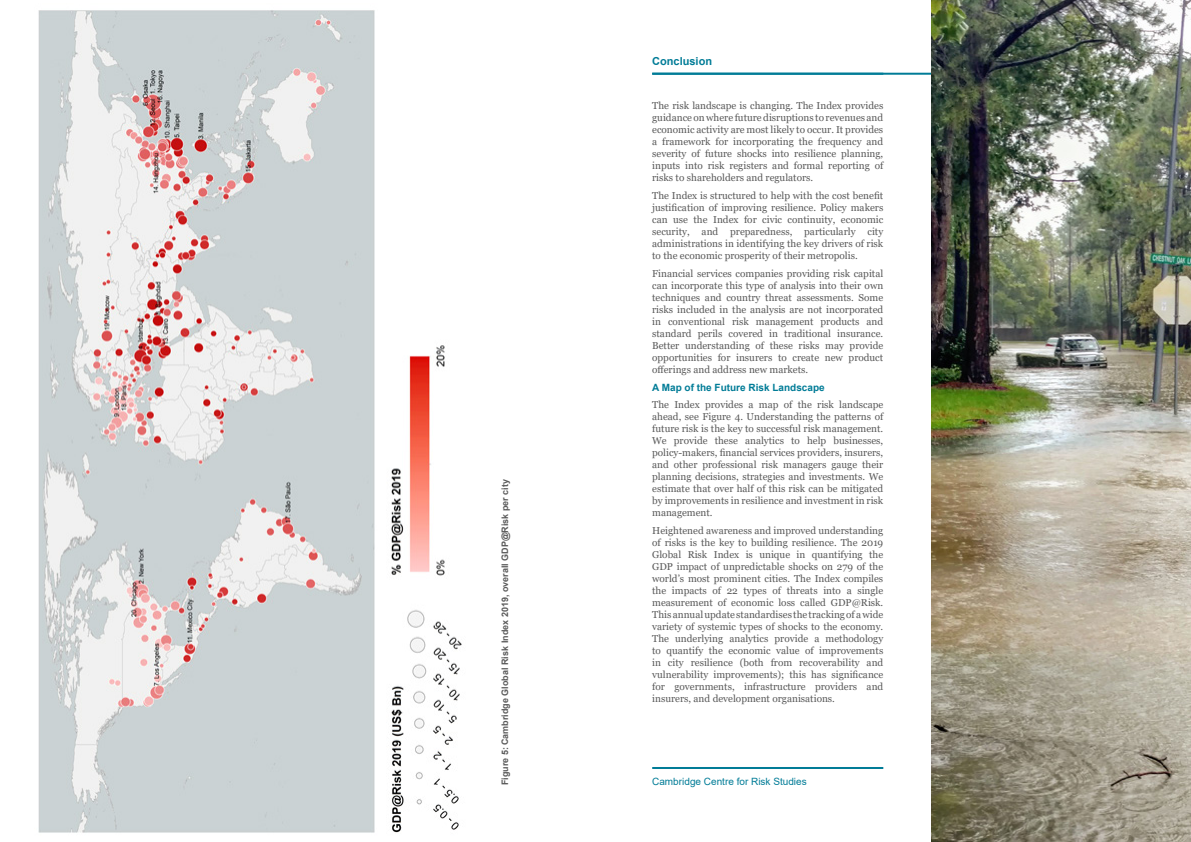
<style>
.page{position:relative;width:1191px;height:842px;background:#fff}
.page>*{position:absolute;margin:0;border:0;box-sizing:border-box;transform-origin:0 0}
.t1{font:700 11px "Arial";color:#007c97}
.t2{font:10px/12px "Georgia";color:#5a5a5a;text-align:justify}
.t3{font:10px "Arial";color:#007c97}
.t4{font:700 10px "Arial";color:#007c97}
.t5{font:700 9px "Arial";color:#5a5a5a}
</style>
<div class="page">
<hr style="left:652px;top:73px;width:482px;height:2px;background:#007c97">
<img style="left:38px;top:10px;width:424px;height:823px">
<hr style="left:652px;top:767px;width:231px;height:2px;background:#007c97">
<img style="left:931px;top:0;width:260px;height:842px">
<p class="t5" style="left:498px;top:785px;width:308px;rotate:-90deg">Figure 5: Cambridge Global Risk Index 2019, overall GDP@Risk per city</p>
<p class="t1" style="left:652px;top:53px;width:61px">Conclusion</p>
<p class="t2" style="left:652px;top:100px;width:233px">The risk landscape is changing. The Index provides guidance on where future disruptions to revenues and economic activity are most likely to occur. It provides a framework for incorporating the frequency and severity of future shocks into resilience planning, inputs into risk registers and formal reporting of risks to shareholders and regulators.</p>
<p class="t2" style="left:652px;top:190px;width:233px">The Index is structured to help with the cost benefit justification of improving resilience. Policy makers can use the Index for civic continuity, economic security, and preparedness, particularly city administrations in identifying the key drivers of risk to the economic prosperity of their metropolis.</p>
<p class="t2" style="left:652px;top:268px;width:233px">Financial services companies providing risk capital can incorporate this type of analysis into their own techniques and country threat assessments. Some risks included in the analysis are not incorporated in conventional risk management products and standard perils covered in traditional insurance.<br>Better understanding of these risks may provide opportunities for insurers to create new product offerings and address new markets.</p>
<p class="t4" style="left:652px;top:380px;width:174px">A Map of the Future Risk Landscape</p>
<p class="t2" style="left:652px;top:399px;width:233px">The Index provides a map of the risk landscape ahead, see Figure 4. Understanding the patterns of future risk is the key to successful risk management.<br>We provide these analytics to help businesses, policy-makers, financial services providers, insurers, and other professional risk managers gauge their planning decisions, strategies and investments. We estimate that over half of this risk can be mitigated by improvements in resilience and investment in risk management.</p>
<p class="t2" style="left:652px;top:525px;width:233px">Heightened awareness and improved understanding of risks is the key to building resilience. The 2019<br>Global Risk Index is unique in quantifying the GDP impact of unpredictable shocks on 279 of the world’s most prominent cities. The Index compiles the impacts of 22 types of threats into a single measurement of economic loss called GDP@Risk.<br>This annual update standardises the tracking of a wide variety of systemic types of shocks to the economy.<br>The underlying analytics provide a methodology to quantify the economic value of improvements in city resilience (both from recoverability and vulnerability improvements); this has significance for governments, infrastructure providers and insurers, and development organisations.</p>
<p class="t3" style="left:652px;top:775px;width:156px">Cambridge Centre for Risk Studies</p>
</div>
